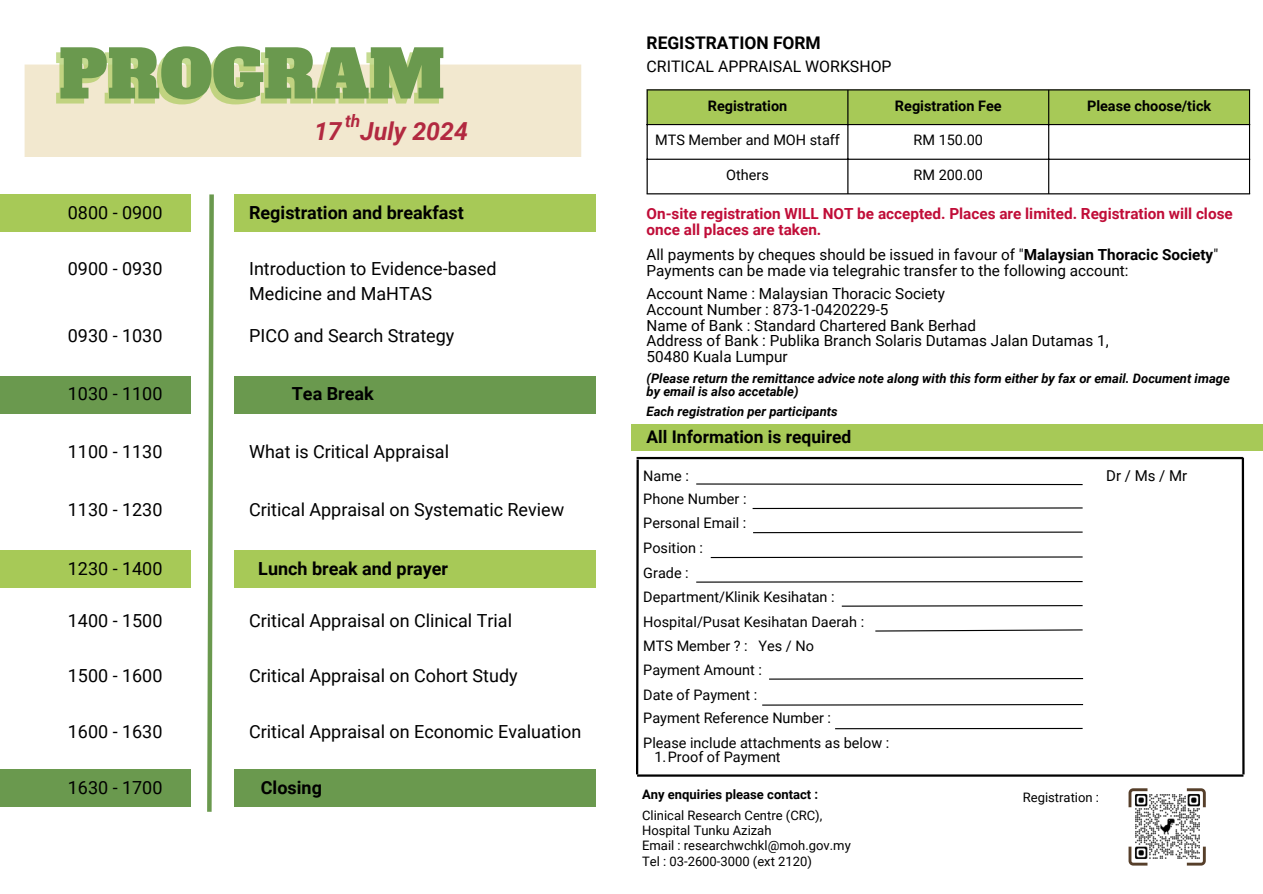
<style>
.page{position:relative;width:1263px;height:894px;background:#fff}
.page>*{position:absolute;margin:0;border:0;box-sizing:border-box;transform-origin:0 0}
.t1{font:65.85px "Alfa Slab One";color:#6a994e}
.t2{font:italic 700 24.9px "Roboto";color:#b22940}
.t3{font:18px/24.8px "Roboto";color:#000}
.t4{font:700 18px "Roboto";color:#000}
.t5{font:700 17.4px "Roboto";color:#000}
.t6{font:italic 700 17.4px "Roboto";color:#b22940}
.t7{font:15.9px "Roboto";color:#000}
.t8{font:15.3px "Roboto";color:#000}
.t9{font:700 15.3px/15.8px "Roboto";color:#c00d38}
.t10{font:15px "Roboto";color:#000}
.t11{font:14.4px "Roboto";color:#000}
.t12{font:700 14.4px "Roboto";color:#000}
.t13{font:italic 700 13.05px/13px "Roboto";color:#000}
.t14{font:13.05px "Roboto";color:#000}
.t15{font:700 13.05px "Roboto";color:#000}
.s1{font-weight:700}
</style>
<div class="page">
<div style="left:0;top:375px;width:191px;height:38px;background:#6a994e"></div>
<div style="left:235px;top:375px;width:361px;height:38px;background:#6a994e"></div>
<div style="left:0;top:550px;width:191px;height:38px;background:#a7c957"></div>
<div style="left:235px;top:550px;width:361px;height:38px;background:#a7c957"></div>
<div style="left:0;top:769px;width:191px;height:37px;background:#6a994e"></div>
<div style="left:235px;top:769px;width:361px;height:37px;background:#6a994e"></div>
<svg style="left:207px;top:194px;width:7px;height:618px"></svg>
<div style="left:25px;top:64px;width:556px;height:93px;background:#f2e8cf"></div>
<div style="left:631px;top:424px;width:632px;height:26px;background:#a7c957"></div>
<svg style="left:1187px;top:864px;width:18px;height:1px"></svg>
<svg style="left:1130px;top:864px;width:17px;height:1px"></svg>
<div style="left:648px;top:90px;width:601px;height:34px;background:#a7c957"></div>
<hr style="left:647px;top:90px;width:1px;height:103px;background:#000">
<hr style="left:847px;top:90px;width:1px;height:103px;background:#000">
<hr style="left:1048px;top:90px;width:1px;height:103px;background:#000">
<hr style="left:1249px;top:90px;width:1px;height:103px;background:#000">
<hr style="left:647px;top:89px;width:603px;height:1px;background:#000">
<hr style="left:647px;top:124px;width:603px;height:1px;background:#000">
<hr style="left:647px;top:159px;width:603px;height:1px;background:#000">
<hr style="left:647px;top:193px;width:603px;height:1px;background:#000">
<svg style="left:636px;top:457px;width:4px;height:318px"></svg>
<svg style="left:696px;top:483px;width:387px;height:2px"></svg>
<svg style="left:710px;top:556px;width:373px;height:2px"></svg>
<svg style="left:696px;top:581px;width:387px;height:2px"></svg>
<svg style="left:841px;top:605px;width:242px;height:2px"></svg>
<svg style="left:762px;top:704px;width:322px;height:2px"></svg>
<hr style="left:835px;top:727px;width:248px;height:2px;background:#000">
<svg style="left:769px;top:678px;width:315px;height:2px"></svg>
<hr style="left:637px;top:457px;width:606px;height:2px;background:#000">
<hr style="left:637px;top:774px;width:606px;height:2px;background:#000">
<svg style="left:1241px;top:456px;width:4px;height:320px"></svg>
<svg style="left:752px;top:507px;width:331px;height:2px"></svg>
<svg style="left:753px;top:531px;width:330px;height:2px"></svg>
<svg style="left:875px;top:629px;width:208px;height:3px"></svg>
<div style="left:0;top:194px;width:191px;height:38px;background:#a7c957"></div>
<div style="left:235px;top:194px;width:361px;height:38px;background:#a7c957"></div>
<img style="left:1128px;top:788px;width:78px;height:76px">
<p class="t1" style="left:59px;top:30px;width:387px">PROGRAM</p>
<p class="t6" style="left:345px;top:111px;width:17px">th</p>
<h5 class="t2" style="left:314px;top:117px;width:156px">17 July 2024</h5>
<h5 class="t3" style="left:68px;top:200px;width:96px">0800 - 0900</h5>
<h4 class="t4" style="left:249px;top:202px;width:216px">Registration and breakfast</h4>
<h5 class="t3" style="left:68px;top:256px;width:96px">0900 - 0930</h5>
<h5 class="t3" style="left:249px;top:256px;width:249px">Introduction to Evidence-based<br>Medicine and MaHTAS</h5>
<h5 class="t3" style="left:68px;top:323px;width:96px">0930 - 1030</h5>
<h5 class="t3" style="left:249px;top:323px;width:207px">PICO and Search Strategy</h5>
<h5 class="t3" style="left:68px;top:381px;width:96px">1030 - 1100</h5>
<h5 class="t4" style="left:292px;top:383px;width:83px">Tea Break</h5>
<h5 class="t3" style="left:68px;top:439px;width:96px">1100 - 1130</h5>
<h4 class="t3" style="left:249px;top:439px;width:201px">What is Critical Appraisal</h4>
<h3 class="t3" style="left:68px;top:497px;width:96px">1130 - 1230</h3>
<h6 class="t3" style="left:249px;top:497px;width:317px">Critical Appraisal on Systematic Review</h6>
<p class="t3" style="left:68px;top:556px;width:96px">1230 - 1400</p>
<p class="t4" style="left:258px;top:558px;width:191px">Lunch break and prayer</p>
<p class="t3" style="left:68px;top:608px;width:96px">1400 - 1500</p>
<p class="t3" style="left:249px;top:608px;width:264px">Critical Appraisal on Clinical Trial</p>
<p class="t3" style="left:68px;top:663px;width:96px">1500 - 1600</p>
<p class="t3" style="left:249px;top:663px;width:270px">Critical Appraisal on Cohort Study</p>
<p class="t3" style="left:68px;top:719px;width:96px">1600 - 1630</p>
<p class="t3" style="left:249px;top:719px;width:334px">Critical Appraisal on Economic Evaluation</p>
<p class="t3" style="left:68px;top:775px;width:96px">1630 - 1700</p>
<p class="t4" style="left:261px;top:777px;width:63px">Closing</p>
<p class="t5" style="left:647px;top:33px;width:176px">REGISTRATION FORM</p>
<p class="t7" style="left:647px;top:57px;width:247px">CRITICAL APPRAISAL WORKSHOP</p>
<h1 class="t12" style="left:708px;top:97px;width:81px">Registration</h1>
<p class="t12" style="left:895px;top:97px;width:108px">Registration Fee</p>
<h4 class="t12" style="left:1087px;top:97px;width:126px">Please choose/tick</h4>
<h2 class="t11" style="left:655px;top:132px;width:186px">MTS Member and MOH staff</h2>
<h5 class="t11" style="left:913px;top:132px;width:71px">RM 150.00</h5>
<h4 class="t11" style="left:726px;top:167px;width:44px">Others</h4>
<h5 class="t11" style="left:913px;top:167px;width:71px">RM 200.00</h5>
<p class="t9" style="left:647px;top:206px;width:588px">On-site registration WILL NOT be accepted. Places are limited. Registration will close once all places are taken.</p>
<p class="t8" style="left:647px;top:246px;width:573px">All payments by cheques should be issued in favour of "<span class="s1">Malaysian Thoracic Society</span>"</p>
<p class="t8" style="left:647px;top:262px;width:483px">Payments can be made via telegrahic transfer to the following account:</p>
<p class="t8" style="left:647px;top:285px;width:300px">Account Name : Malaysian Thoracic Society</p>
<p class="t8" style="left:647px;top:300px;width:243px">Account Number : 873-1-0420229-5</p>
<p class="t8" style="left:647px;top:316px;width:331px">Name of Bank : Standard Chartered Bank Berhad</p>
<p class="t8" style="left:647px;top:332px;width:464px">Address of Bank : Publika Branch Solaris Dutamas Jalan Dutamas 1,</p>
<p class="t8" style="left:647px;top:348px;width:143px">50480 Kuala Lumpur</p>
<p class="t13" style="left:647px;top:372px;width:585px">(Please return the remittance advice note along with this form either by fax or email. Document image by email is also accetable)</p>
<p class="t13" style="left:647px;top:405px;width:193px">Each registration per participants</p>
<p class="t5" style="left:647px;top:426px;width:206px">All Information is required</p>
<h5 class="t11" style="left:643px;top:467px;width:47px">Name :</h5>
<h5 class="t11" style="left:643px;top:490px;width:105px">Phone Number :</h5>
<h5 class="t11" style="left:643px;top:514px;width:105px">Personal Email :</h5>
<h5 class="t11" style="left:643px;top:539px;width:61px">Position :</h5>
<h5 class="t11" style="left:643px;top:564px;width:47px">Grade :</h5>
<h5 class="t11" style="left:643px;top:588px;width:193px">Department/Klinik Kesihatan :</h5>
<h5 class="t11" style="left:643px;top:613px;width:222px">Hospital/Pusat Kesihatan Daerah :</h5>
<p class="t11" style="left:643px;top:637px;width:172px">MTS Member ? : Yes / No</p>
<h4 class="t11" style="left:643px;top:661px;width:120px">Payment Amount :</h4>
<p class="t11" style="left:643px;top:686px;width:116px">Date of Payment :</p>
<p class="t11" style="left:643px;top:710px;width:189px">Payment Reference Number :</p>
<p class="t11" style="left:643px;top:734px;width:248px">Please include attachments as below :</p>
<p class="t11" style="left:654px;top:748px;width:128px">1.Proof of Payment</p>
<p class="t15" style="left:642px;top:787px;width:178px">Any enquiries please contact :</p>
<p class="t14" style="left:642px;top:807px;width:182px">Clinical Research Centre (CRC),</p>
<p class="t14" style="left:642px;top:822px;width:131px">Hospital Tunku Azizah</p>
<p class="t14" style="left:642px;top:838px;width:210px">Email : researchwchkl@moh.gov.my</p>
<p class="t14" style="left:642px;top:853px;width:171px">Tel : 03-2600-3000 (ext 2120)</p>
<p class="t10" style="left:1106px;top:466px;width:83px">Dr/Ms/Mr</p>
<h4 class="t14" style="left:1023px;top:789px;width:78px">Registration :</h4>
</div>
